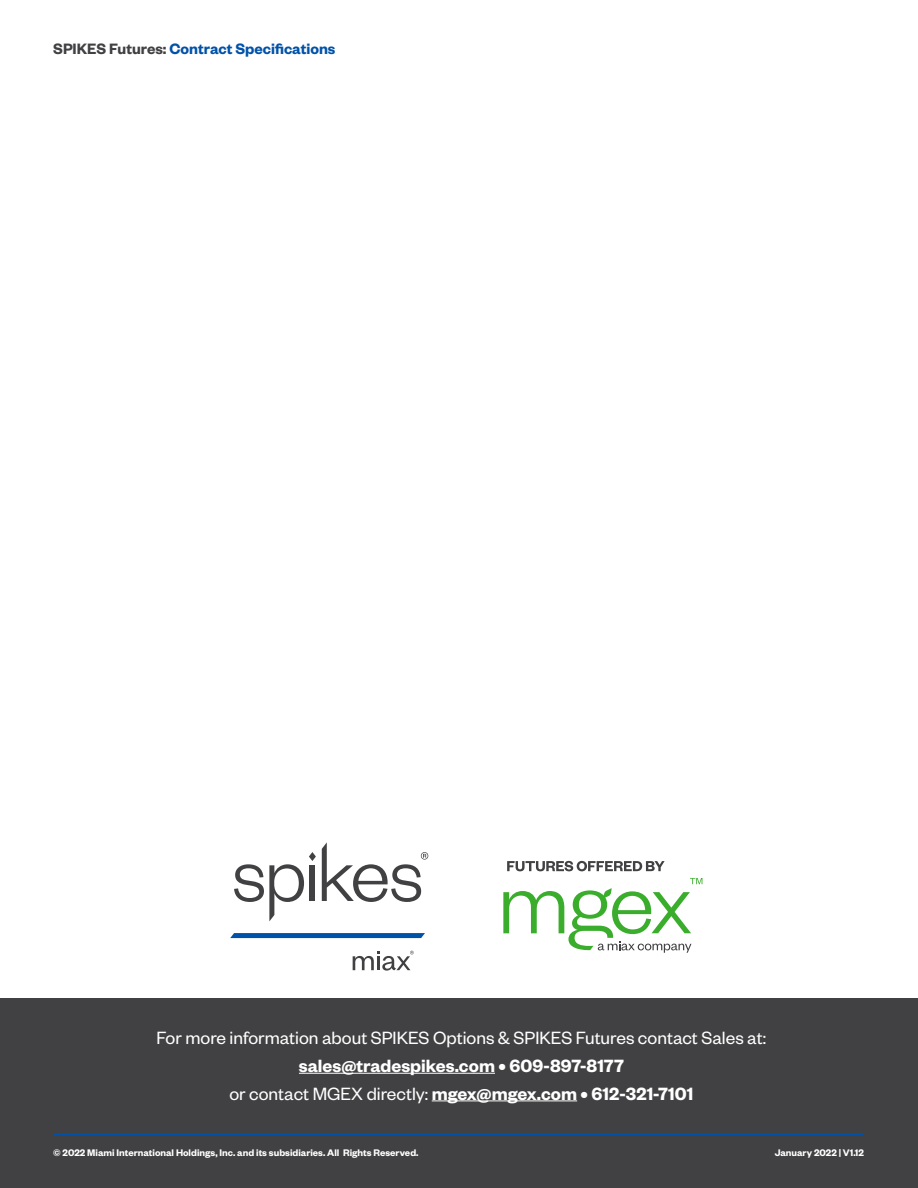
<style>
.page{position:relative;width:918px;height:1188px;background:#fff}
.page>*{position:absolute;margin:0;border:0;box-sizing:border-box;transform-origin:0 0}
.t1{font:600 19.5px/27.6px "Founders Grotesk";color:#fff;text-align:center}
.t2{font:19.5px "Founders Grotesk";color:#fff}
.t3{font:600 16.5px "Founders Grotesk";color:#0052a8}
.t4{font:600 10.5px "Founders Grotesk";color:#fff}
.s1{color:#414042}
.s2{font-weight:400}
</style>
<div class="page">
<div style="left:0;top:998px;width:918px;height:190px;background:#414042"></div>
<hr style="left:53px;top:1133px;width:810px;height:2px;background:#0052a8">
<svg style="left:234px;top:852px;width:82px;height:69px"></svg>
<div style="left:310px;top:865px;width:5px;height:36px;background:#414042"></div>
<svg style="left:230px;top:933px;width:195px;height:5px"></svg>
<svg style="left:322px;top:842px;width:106px;height:60px"></svg>
<svg style="left:353px;top:951px;width:61px;height:19px"></svg>
<svg style="left:503px;top:878px;width:199px;height:75px"></svg>
<svg style="left:507px;top:861px;width:158px;height:10px"></svg>
<hr style="left:299px;top:1073px;width:196px;height:1px;background:#fff">
<hr style="left:432px;top:1101px;width:145px;height:1px;background:#fff">
<h2 class="t3" style="left:53px;top:38px;width:284px"><span class="s1">SPIKES Futures:</span> Contract Specifications</h2>
<h1 class="t2" style="left:157px;top:1026px;width:611px">For more information about SPIKES Options &amp; SPIKES Futures contact Sales at:</h1>
<h1 class="t1" style="left:229px;top:1051px;width:465px">sales@tradespikes.com • 609-897-8177<br><span class="s2">or contact MGEX directly:</span> mgex@mgex.com • 612-321-7101</h1>
<p class="t4" style="left:53px;top:1146px;width:367px">© 2022 Miami International Holdings, Inc. and its subsidiaries. All Rights Reserved.</p>
<p class="t4" style="left:775px;top:1146px;width:91px">January 2022 | V1.12</p>
</div>
